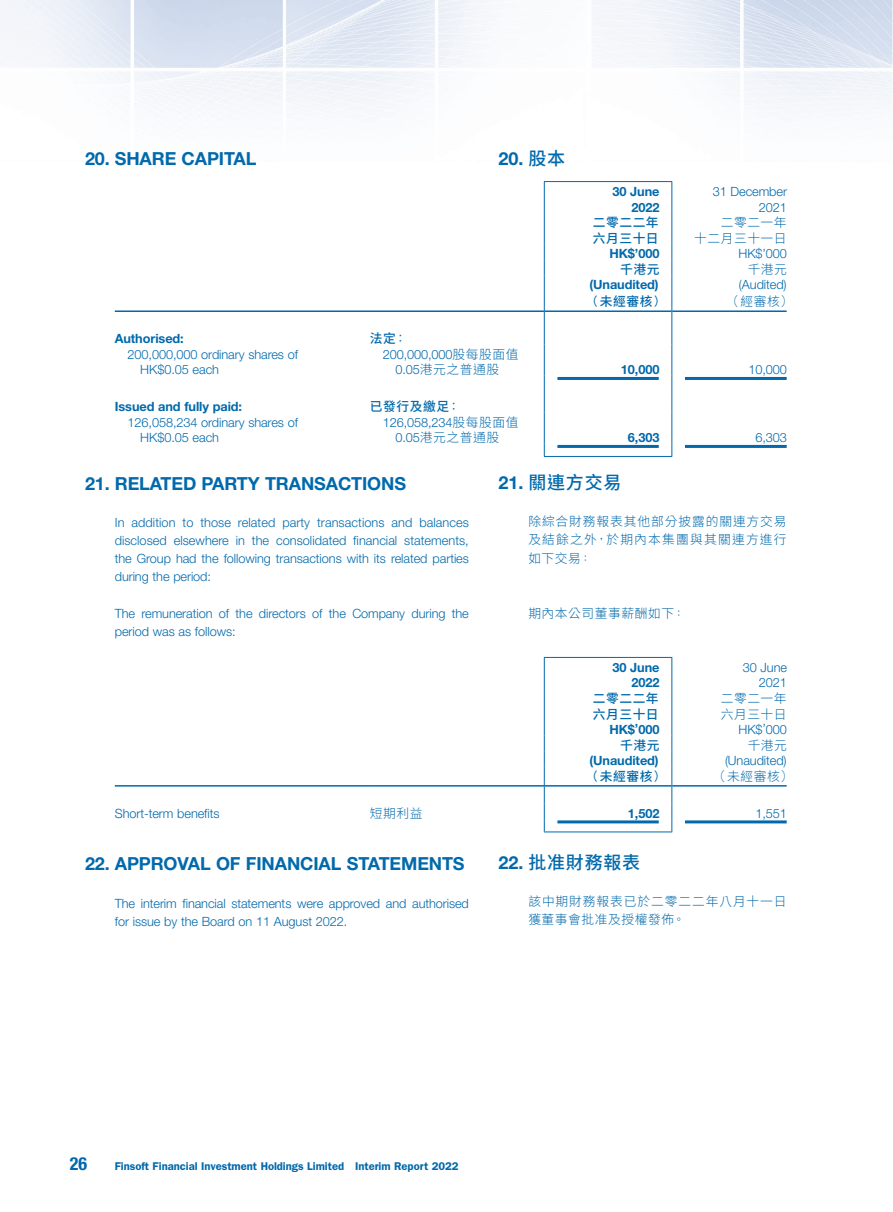
<style>
.page{position:relative;width:893px;height:1212px;background:#fff}
.page>*{position:absolute;margin:0;border:0;box-sizing:border-box;transform-origin:0 0}
.t1{font:700 18px "Helvetica Neue LT Std";letter-spacing:-.005em;color:#0169ac}
.t2{font:500 18px "Noto Sans CJ Ktc";letter-spacing:.045em;color:#0169ac}
.t3{font:700 condensed 18px "Helvetica Neue LT Std";color:#0169ac}
.t4{font:300 12.75px/18px "Helvetica Neue LT Std";letter-spacing:-.005em;color:#0169ac}
.t5{font:300 12.75px/18px "Noto Sans CJ Ktc";letter-spacing:.045em;color:#0169ac;text-align:justify}
.t6{font:700 12.75px/15.6px "Helvetica Neue LT Std";letter-spacing:-.005em;color:#0169ac;text-align:right}
.t7{font:500 12.75px/15.6px "Noto Sans CJ Ktc";letter-spacing:.045em;color:#0169ac}
.t8{font:300 12.75px/18px "Noto Sans CJ Ktc";letter-spacing:.07em;color:#0169ac}
.t9{font:600 11.25px "ITC Franklin Gothic Std";letter-spacing:-.005em;color:#0169ac}
.s1{font-family:"Noto Sans CJ Ktc";font-weight:500}
.s2{font-family:"M Hei HK";font-weight:700}
.s3{font-family:"M Hei HK"}
.s4{font-family:"Noto Sans CJ Ktc"}
.s5{font-family:"Helvetica Neue LT Std"}
.s6{font-family:"Helvetica Neue LT Std";font-weight:700}
</style>
<div class="page">
<img style="left:0;top:0;width:893px;height:833px">
<hr style="left:544px;top:182px;width:1px;height:31px;background:#0169ac">
<hr style="left:544px;top:181px;width:128px;height:1px;background:#0169ac">
<hr style="left:671px;top:182px;width:1px;height:31px;background:#0169ac">
<hr style="left:544px;top:213px;width:1px;height:31px;background:#0169ac">
<hr style="left:671px;top:213px;width:1px;height:31px;background:#0169ac">
<svg style="left:544px;top:244px;width:1px;height:101px"></svg>
<svg style="left:671px;top:244px;width:1px;height:101px"></svg>
<hr style="left:544px;top:345px;width:1px;height:31px;background:#0169ac">
<hr style="left:671px;top:345px;width:1px;height:31px;background:#0169ac">
<svg style="left:544px;top:376px;width:1px;height:36px"></svg>
<svg style="left:671px;top:376px;width:1px;height:36px"></svg>
<hr style="left:544px;top:412px;width:1px;height:32px;background:#0169ac">
<hr style="left:671px;top:412px;width:1px;height:32px;background:#0169ac">
<svg style="left:544px;top:444px;width:1px;height:12px"></svg>
<hr style="left:544px;top:456px;width:128px;height:1px;background:#0169ac">
<svg style="left:671px;top:444px;width:1px;height:12px"></svg>
<hr style="left:115px;top:310px;width:255px;height:2px;background:#0169ac">
<hr style="left:370px;top:310px;width:174px;height:2px;background:#0169ac">
<hr style="left:545px;top:310px;width:126px;height:2px;background:#0169ac">
<hr style="left:672px;top:310px;width:115px;height:2px;background:#0169ac">
<hr style="left:557px;top:377px;width:102px;height:3px;background:#0169ac">
<hr style="left:685px;top:377px;width:102px;height:3px;background:#0169ac">
<hr style="left:557px;top:445px;width:102px;height:3px;background:#0169ac">
<hr style="left:685px;top:445px;width:102px;height:3px;background:#0169ac">
<hr style="left:544px;top:658px;width:1px;height:31px;background:#0169ac">
<hr style="left:544px;top:657px;width:128px;height:1px;background:#0169ac">
<hr style="left:671px;top:658px;width:1px;height:31px;background:#0169ac">
<hr style="left:544px;top:689px;width:1px;height:31px;background:#0169ac">
<hr style="left:671px;top:689px;width:1px;height:31px;background:#0169ac">
<svg style="left:544px;top:720px;width:1px;height:111px"></svg>
<hr style="left:544px;top:831px;width:128px;height:1px;background:#0169ac">
<svg style="left:671px;top:720px;width:1px;height:111px"></svg>
<hr style="left:115px;top:785px;width:255px;height:1px;background:#0169ac">
<hr style="left:370px;top:785px;width:174px;height:1px;background:#0169ac">
<hr style="left:545px;top:785px;width:126px;height:1px;background:#0169ac">
<hr style="left:672px;top:785px;width:115px;height:1px;background:#0169ac">
<hr style="left:557px;top:820px;width:102px;height:3px;background:#0169ac">
<hr style="left:685px;top:820px;width:102px;height:3px;background:#0169ac">
<h1 class="t1" style="left:85px;top:147px;width:173px">20. SHARE CAPITAL</h1>
<h1 class="t1" style="left:499px;top:147px;width:68px">20. <span class="s1">股本</span></h1>
<p class="t6" style="left:612px;top:183px;width:49px">30 June<br>2022</p>
<p class="t4" style="left:713px;top:183px;width:76px;line-height:15.6px;text-align:right">31 December<br>2021</p>
<p class="t7" style="left:593px;top:215px;width:67px">二零二二年六月三十日</p>
<p class="t5" style="left:694px;top:215px;width:94px;line-height:15.6px;text-align:right">二零二一年<br>十二月三十一日</p>
<p class="t6" style="left:609px;top:246px;width:52px">HK$’000</p>
<p class="t4" style="left:738px;top:244px;width:50px">HK$’000</p>
<p class="t7" style="left:620px;top:262px;width:41px">千港元</p>
<p class="t5" style="left:748px;top:260px;width:41px">千港元</p>
<p class="t6" style="left:589px;top:277px;width:71px">(Unaudited)</p>
<p class="t4" style="left:739px;top:276px;width:49px">(Audited)</p>
<p class="t7" style="left:586px;top:294px;width:81px"><span class="s2">（</span>未經審核<span class="s2">）</span></p>
<p class="t5" style="left:726px;top:293px;width:68px"><span class="s3">（</span>經審核<span class="s3">）</span></p>
<p class="t6" style="left:115px;top:330px;width:70px">Authorised:</p>
<p class="t7" style="left:370px;top:331px;width:39px">法定<span class="s2">：</span></p>
<p class="t4" style="left:140px;top:346px;width:159px;line-height:15.6px;text-indent:-13px">200,000,000 ordinary shares of<br>HK$0.05 each</p>
<p class="t4" style="left:383px;top:345px;width:137px">200,000,000<span class="s4">股每股面值</span></p>
<p class="t5" style="left:395px;top:361px;width:105px"><span class="s5">0.05</span>港元之普通股</p>
<p class="t6" style="left:621px;top:361px;width:40px">10,000</p>
<p class="t4" style="left:748px;top:360px;width:40px">10,000</p>
<p class="t6" style="left:115px;top:398px;width:129px">Issued and fully paid:</p>
<p class="t7" style="left:370px;top:399px;width:92px">已發行及繳足<span class="s2">：</span></p>
<p class="t4" style="left:140px;top:414px;width:159px;line-height:15.6px;text-indent:-13px">126,058,234 ordinary shares of<br>HK$0.05 each</p>
<p class="t4" style="left:383px;top:413px;width:137px">126,058,234<span class="s4">股每股面值</span></p>
<p class="t5" style="left:395px;top:429px;width:105px"><span class="s5">0.05</span>港元之普通股</p>
<p class="t6" style="left:628px;top:429px;width:33px">6,303</p>
<p class="t4" style="left:755px;top:428px;width:33px">6,303</p>
<h1 class="t1" style="left:85px;top:472px;width:322px">21. RELATED PARTY TRANSACTIONS</h1>
<p class="t4" style="left:115px;top:513px;width:356px;text-align:justify">In addition to those related party transactions and balances disclosed elsewhere in the consolidated financial statements, the Group had the following transactions with its related parties during the period:</p>
<p class="t4" style="left:115px;top:604px;width:356px">The remuneration of the directors of the Company during the period was as follows:</p>
<p class="t6" style="left:612px;top:659px;width:49px">30 June<br>2022</p>
<p class="t4" style="left:743px;top:659px;width:46px;line-height:15.6px;text-align:right">30 June<br>2021</p>
<p class="t7" style="left:593px;top:691px;width:67px">二零二二年六月三十日</p>
<p class="t5" style="left:721px;top:691px;width:67px;line-height:15.6px">二零二一年六月三十日</p>
<p class="t6" style="left:609px;top:721px;width:52px">HK$’000</p>
<p class="t4" style="left:738px;top:720px;width:50px">HK$’000</p>
<p class="t7" style="left:620px;top:737px;width:41px">千港元</p>
<p class="t5" style="left:748px;top:736px;width:41px">千港元</p>
<p class="t6" style="left:589px;top:753px;width:71px">(Unaudited)</p>
<p class="t4" style="left:725px;top:751px;width:63px">(Unaudited)</p>
<p class="t7" style="left:586px;top:769px;width:81px"><span class="s2">（</span>未經審核<span class="s2">）</span></p>
<p class="t5" style="left:713px;top:767px;width:81px"><span class="s3">（</span>未經審核<span class="s3">）</span></p>
<p class="t4" style="left:115px;top:804px;width:106px">Short-term benefits</p>
<p class="t5" style="left:370px;top:804px;width:54px">短期利益</p>
<p class="t6" style="left:628px;top:805px;width:33px">1,502</p>
<p class="t4" style="left:755px;top:804px;width:33px">1,551</p>
<h1 class="t1" style="left:85px;top:853px;width:381px">22. APPROVAL OF FINANCIAL STATEMENTS</h1>
<p class="t4" style="left:115px;top:894px;width:356px">The interim financial statements were approved and authorised for issue by the Board on 11 August 2022.</p>
<h1 class="t2" style="left:499px;top:473px;width:124px"><span class="s6">21.</span> 關連方交易</h1>
<p class="t5" style="left:528px;top:513px;width:260px">除綜合財務報表其他部分披露的關連方交易及結餘之外<span class="s3">，</span>於期內本集團與其關連方進行如下交易<span class="s3">：</span></p>
<p class="t5" style="left:528px;top:604px;width:158px">期內本公司董事薪酬如下<span class="s3">：</span></p>
<h1 class="t2" style="left:499px;top:852px;width:143px"><span class="s6">22.</span> 批准財務報表</h1>
<p class="t8" style="left:528px;top:892px;width:260px">該中期財務報表已於二零二二年八月十一日獲董事會批准及授權發佈<span class="s3">。</span></p>
<h1 class="t3" style="left:70px;top:1153px;width:19px">26</h1>
<p class="t9" style="left:115px;top:1160px;width:346px">Finsoft Financial Investment Holdings Limited Interim Report 2022</p>
</div>
